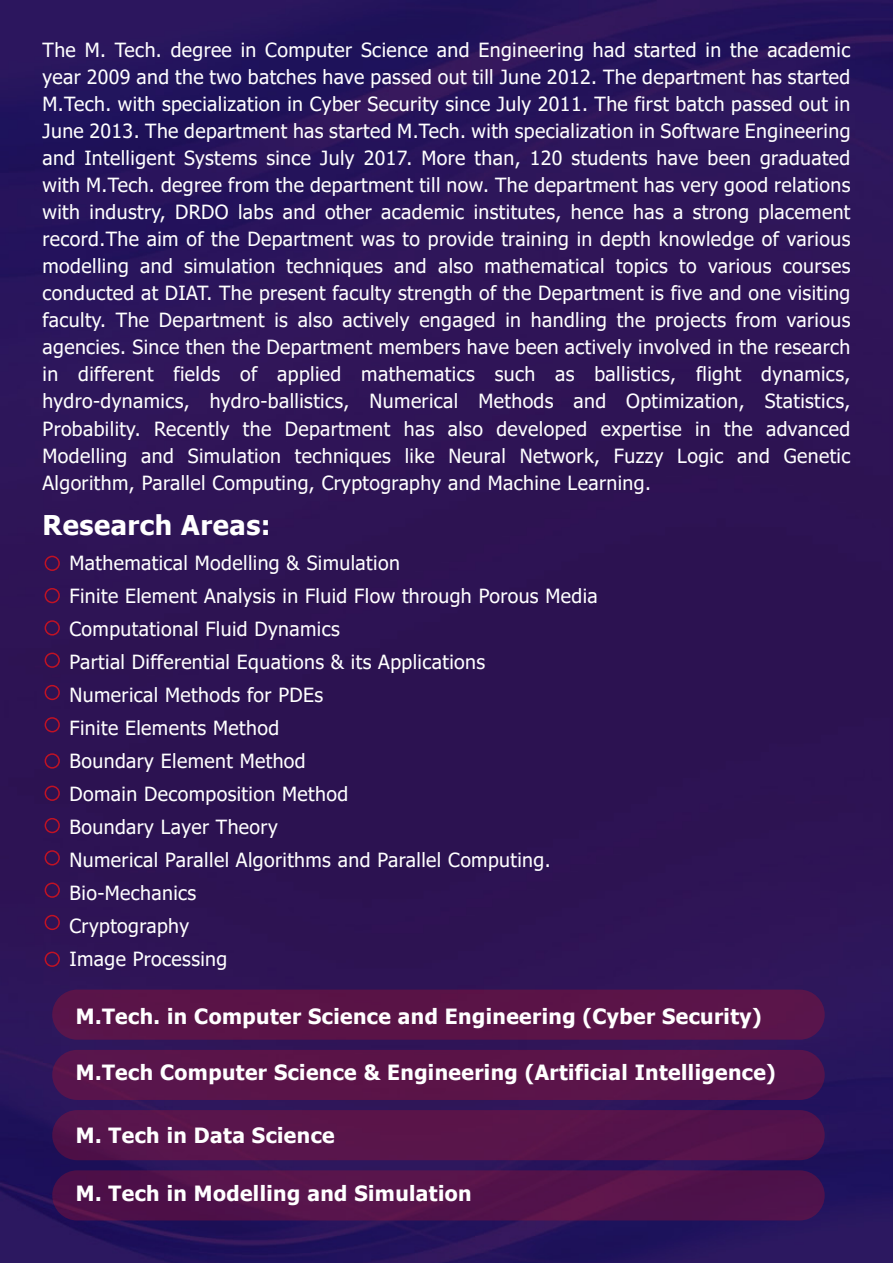
<style>
.page{position:relative;width:893px;height:1263px;background:#fff}
.page>*{position:absolute;margin:0;border:0;box-sizing:border-box;transform-origin:0 0}
.t1{font:700 27.15px "Tahoma";letter-spacing:.02em;color:#fff}
.t2{font:700 21px "Tahoma";letter-spacing:.02em;color:#fff}
.t3{font:19.5px/27px "Tahoma";letter-spacing:.02em;color:#fff}
</style>
<div class="page">
<img style="left:0;top:0;width:893px;height:1263px">
<div style="left:45px;top:556px;width:15px;height:15px;border:2px solid #c11224;border-radius:50%"></div>
<div style="left:45px;top:588px;width:15px;height:15px;border:2px solid #c11224;border-radius:50%"></div>
<div style="left:45px;top:620px;width:15px;height:15px;border:2px solid #c11224;border-radius:50%"></div>
<div style="left:45px;top:653px;width:15px;height:15px;border:2px solid #c11224;border-radius:50%"></div>
<div style="left:45px;top:685px;width:15px;height:15px;border:2px solid #c11224;border-radius:50%"></div>
<div style="left:45px;top:717px;width:15px;height:15px;border:2px solid #c11224;border-radius:50%"></div>
<div style="left:45px;top:753px;width:15px;height:16px;border:2px solid #c11224;border-radius:50%"></div>
<div style="left:45px;top:786px;width:15px;height:15px;border:2px solid #c11224;border-radius:50%"></div>
<div style="left:45px;top:818px;width:15px;height:15px;border:2px solid #c11224;border-radius:50%"></div>
<div style="left:45px;top:850px;width:15px;height:15px;border:2px solid #c11224;border-radius:50%"></div>
<div style="left:45px;top:882px;width:15px;height:16px;border:2px solid #c11224;border-radius:50%"></div>
<div style="left:45px;top:915px;width:15px;height:15px;border:2px solid #c11224;border-radius:50%"></div>
<div style="left:45px;top:952px;width:15px;height:15px;border:2px solid #c11224;border-radius:50%"></div>
<div style="left:52px;top:1170px;width:773px;height:50px;background:#52124b;border-radius:25px"></div>
<div style="left:52px;top:1110px;width:773px;height:50px;background:#59144b;border-radius:25px"></div>
<div style="left:52px;top:1050px;width:773px;height:50px;background:#5a144a;border-radius:25px"></div>
<div style="left:52px;top:989px;width:773px;height:51px;background:#5a1448;border-radius:25px"></div>
<p class="t3" style="left:43px;top:38px;width:809px;text-align:justify">The M. Tech. degree in Computer Science and Engineering had started in the academic year 2009 and the two batches have passed out till June 2012. The department has started M.Tech. with specialization in Cyber Security since July 2011. The first batch passed out in June 2013. The department has started M.Tech. with specialization in Software Engineering and Intelligent Systems since July 2017. More than, 120 students have been graduated with M.Tech. degree from the department till now. The department has very good relations with industry, DRDO labs and other academic institutes, hence has a strong placement record.The aim of the Department was to provide training in depth knowledge of various modelling and simulation techniques and also mathematical topics to various courses conducted at DIAT. The present faculty strength of the Department is five and one visiting faculty. The Department is also actively engaged in handling the projects from various agencies. Since then the Department members have been actively involved in the research in different fields of applied mathematics such as ballistics, flight dynamics, hydro-dynamics, hydro-ballistics, Numerical Methods and Optimization, Statistics, Probability. Recently the Department has also developed expertise in the advanced Modelling and Simulation techniques like Neural Network, Fuzzy Logic and Genetic Algorithm, Parallel Computing, Cryptography and Machine Learning.</p>
<h1 class="t1" style="left:43px;top:506px;width:230px">Research Areas:</h1>
<p class="t3" style="left:70px;top:547px;width:530px;line-height:33px">Mathematical Modelling &amp; Simulation<br>Finite Element Analysis in Fluid Flow through Porous Media<br>Computational Fluid Dynamics<br>Partial Differential Equations &amp; its Applications<br>Numerical Methods for PDEs<br>Finite Elements Method<br>Boundary Element Method<br>Domain Decomposition Method<br>Boundary Layer Theory<br>Numerical Parallel Algorithms and Parallel Computing.<br>Bio-Mechanics<br>Cryptography<br>Image Processing</p>
<p class="t2" style="left:76px;top:1002px;width:687px">M.Tech. in Computer Science and Engineering (Cyber Security)</p>
<p class="t2" style="left:76px;top:1058px;width:701px">M.Tech Computer Science &amp; Engineering (Artificial Intelligence)</p>
<p class="t2" style="left:76px;top:1121px;width:260px">M. Tech in Data Science</p>
<p class="t2" style="left:76px;top:1179px;width:397px">M. Tech in Modelling and Simulation</p>
</div>
